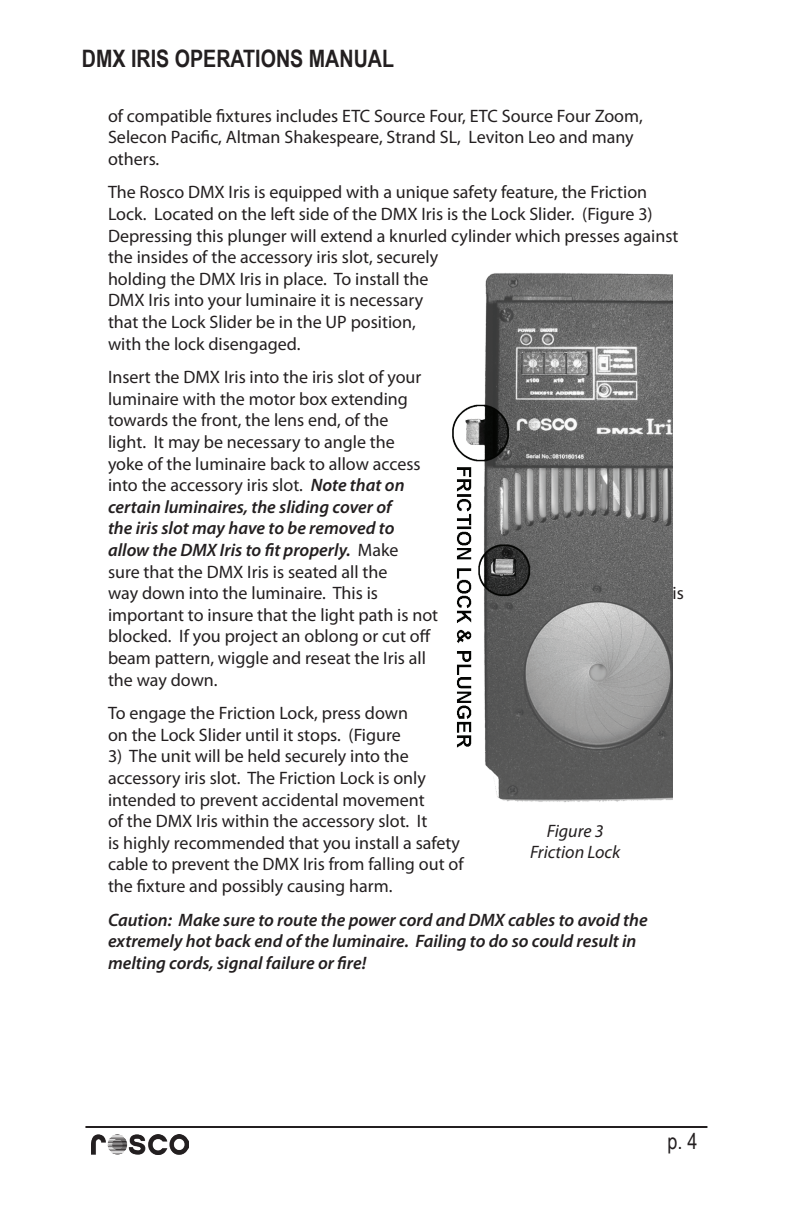
<style>
.page{position:relative;width:792px;height:1224px;background:#fff}
.page>*{position:absolute;margin:0;border:0;box-sizing:border-box;transform-origin:0 0}
.t1{font:700 24px "Arial Narrow";color:#231f20}
.t2{font:22px "Arial Narrow";color:#231f20}
.t3{font:18px/21.6px "Myriad Pro";color:#231f20}
.t4{font:italic 600 18px/21.6px "Myriad Pro";color:#231f20}
.t5{font:italic 18px/21.6px "Myriad Pro";color:#231f20;text-align:center}
.s1{font-weight:600;font-style:italic}
.s2{color:#fff}
</style>
<div class="page">
<hr style="left:85px;top:1126px;width:622px;height:2px;background:#231f20">
<img style="left:91px;top:1134px;width:97px;height:20px">
<img style="left:452px;top:273px;width:221px;height:529px">
<h1 class="t1" style="left:82px;top:40px;width:314px">DMX IRIS OPERATIONS MANUAL</h1>
<p class="t3" style="left:108px;top:104px;width:536px">of compatible fixtures includes ETC Source Four, ETC Source Four Zoom,<br>Selecon Pacific, Altman Shakespeare, Strand SL, Leviton Leo and many others.</p>
<p class="t3" style="left:108px;top:181px;width:572px">The Rosco DMX Iris is equipped with a unique safety feature, the Friction Lock. Located on the left side of the DMX Iris is the Lock Slider. (Figure 3)<br>Depressing this plunger will extend a knurled cylinder which presses against the insides of the accessory iris slot, securely<br>holding the DMX Iris in place. To install the<br>DMX Iris into your luminaire it is necessary<br>that the Lock Slider be in the UP position,<br>with the lock disengaged.</p>
<p class="t3" style="left:108px;top:366px;width:315px">Insert the DMX Iris into the iris slot of your luminaire with the motor box extending towards the front, the lens end, of the light. It may be necessary to angle the yoke of the luminaire back to allow access into the accessory iris slot. <span class="s1">Note that on certain luminaires, the sliding cover of<br>the iris slot may have to be removed to allow the DMX Iris to fit properly.</span> Make sure that the DMX Iris is seated all the way down into the luminaire. This is</p>
<p class="t3" style="left:673px;top:582px;width:13px">is</p>
<p class="t3" style="left:108px;top:604px;width:332px">important to insure that the light path is not blocked. If you project an oblong or cut off beam pattern, wiggle and reseat the Iris all the way down.</p>
<p class="t3" style="left:108px;top:702px;width:302px">To engage the Friction Lock, press down on the Lock Slider until it stops. (Figure</p>
<p class="t3" style="left:108px;top:745px;width:357px">3) The unit will be held securely into the accessory iris slot. The Friction Lock is only intended to prevent accidental movement<br>of the DMX Iris within the accessory slot. It<br>is highly recommended that you install a safety cable to prevent the DMX Iris from falling out of the fixture and possibly causing harm.</p>
<p class="t4" style="left:108px;top:908px;width:541px">Caution: Make sure to route the power cord and DMX cables to avoid the extremely hot back end of the luminaire. Failing to do so could result in melting cords, signal failure or fire!<span class="s2">r</span></p>
<p class="t5" style="left:530px;top:819px;width:92px">Figure 3<br>Friction Lock</p>
<p class="t2" style="left:667px;top:1126px;width:32px">p. 4</p>
</div>
